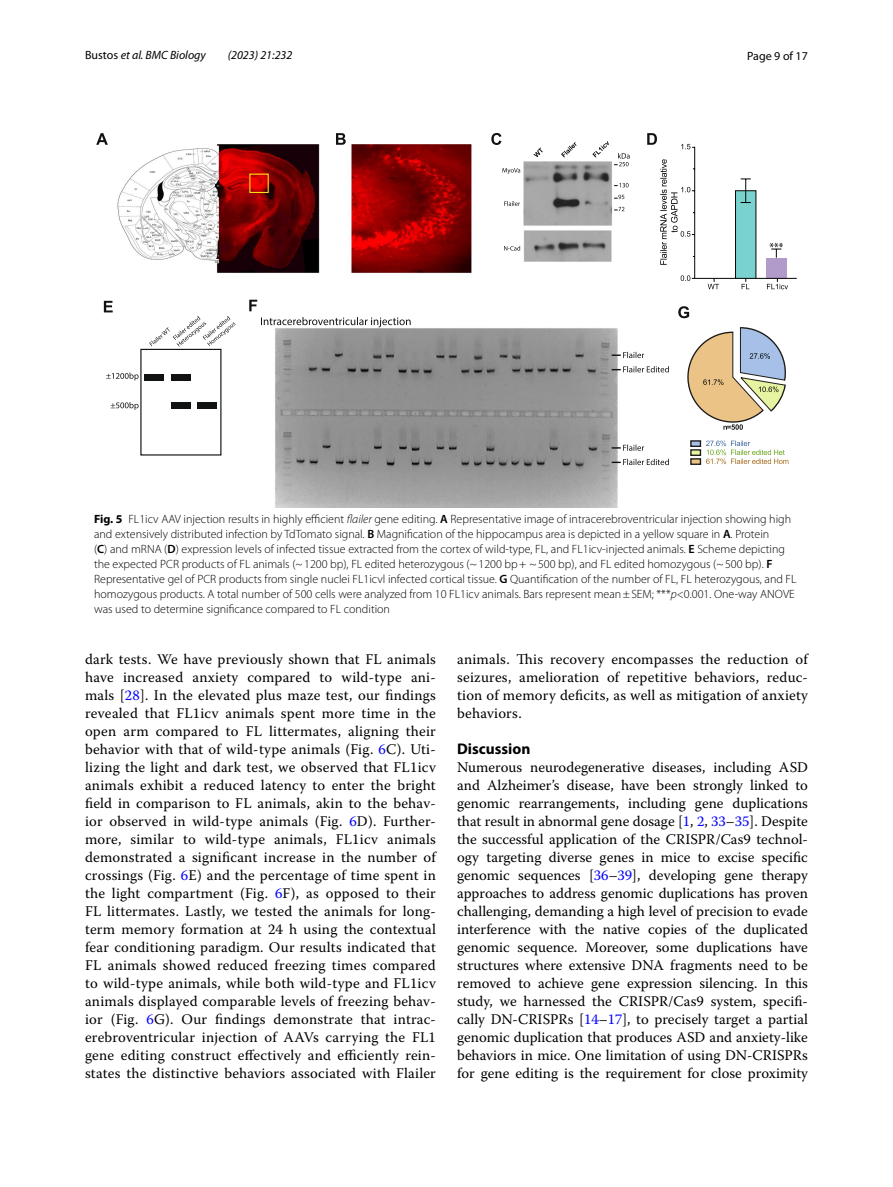
<style>
.page{position:relative;width:893px;height:1187px;background:#fff}
.page>*{position:absolute;margin:0;border:0;box-sizing:border-box;transform-origin:0 0}
.t1{font:700 15.45px "Myriad Pro";color:#000}
.t2{font:14.7px/18px "Warnock Pro";letter-spacing:.015em;color:#000;text-align:justify}
.t3{font:300 12px/15px "Myriad Pro";color:#000}
.t4{font:italic 12px "Myriad Pro";color:#000}
.t5{font:12px "Myriad Pro";color:#000}
.s1{font-style:normal}
.s2{font-weight:700}
.s3{font-style:italic}
.s4{font-weight:600}
.s5{color:#00f}
</style>
<div class="page">
<img style="left:117px;top:145px;width:500px;height:363px">
<svg style="left:249px;top:300px;width:8px;height:11px"></svg>
<svg style="left:261px;top:317px;width:150px;height:10px"></svg>
<svg style="left:612px;top:352px;width:32px;height:6px"></svg>
<svg style="left:612px;top:366px;width:57px;height:6px"></svg>
<svg style="left:612px;top:444px;width:32px;height:7px"></svg>
<svg style="left:612px;top:459px;width:57px;height:6px"></svg>
<div style="left:690px;top:440px;width:11px;height:7px;background:#a6c0e7;border:1px solid #1c1a19"></div>
<div style="left:691px;top:450px;width:9px;height:5px;background:#e6f4a2"></div>
<div style="left:690px;top:449px;width:11px;height:7px;border:1px solid #1c1a19"></div>
<svg style="left:706px;top:440px;width:82px;height:24px"></svg>
<div style="left:690px;top:458px;width:11px;height:7px;background:#ebc387;border:1px solid #1c1a19"></div>
<svg style="left:678px;top:306px;width:11px;height:12px"></svg>
<svg style="left:687px;top:327px;width:99px;height:103px"></svg>
<svg style="left:336px;top:133px;width:10px;height:12px"></svg>
<svg style="left:96px;top:133px;width:12px;height:12px"></svg>
<hr style="left:695px;top:278px;width:102px;height:1px;background:#060705">
<hr style="left:694px;top:147px;width:1px;height:131px;background:#060705">
<svg style="left:681px;top:275px;width:14px;height:6px"></svg>
<svg style="left:681px;top:144px;width:14px;height:5px"></svg>
<svg style="left:708px;top:278px;width:11px;height:11px"></svg>
<svg style="left:766px;top:243px;width:22px;height:46px"></svg>
<svg style="left:660px;top:159px;width:35px;height:106px"></svg>
<svg style="left:647px;top:133px;width:10px;height:12px"></svg>
<svg style="left:491px;top:133px;width:10px;height:12px"></svg>
<svg style="left:614px;top:183px;width:15px;height:4px"></svg>
<svg style="left:614px;top:195px;width:10px;height:4px"></svg>
<svg style="left:614px;top:207px;width:10px;height:4px"></svg>
<svg style="left:502px;top:168px;width:18px;height:6px"></svg>
<svg style="left:504px;top:201px;width:16px;height:5px"></svg>
<svg style="left:561px;top:142px;width:16px;height:15px"></svg>
<svg style="left:592px;top:141px;width:38px;height:25px"></svg>
<svg style="left:533px;top:147px;width:10px;height:10px"></svg>
<svg style="left:504px;top:246px;width:16px;height:4px"></svg>
<div style="left:249px;top:173px;width:20px;height:20px;border:1px solid #fbe115"></div>
<svg style="left:735px;top:178px;width:21px;height:111px"></svg>
<div style="left:144px;top:374px;width:19px;height:6px;background:#111212"></div>
<div style="left:171px;top:374px;width:19px;height:6px;background:#111212"></div>
<div style="left:171px;top:402px;width:19px;height:6px;background:#111212"></div>
<div style="left:198px;top:402px;width:19px;height:6px;background:#111212"></div>
<svg style="left:106px;top:372px;width:33px;height:8px"></svg>
<svg style="left:111px;top:402px;width:28px;height:8px"></svg>
<svg style="left:149px;top:316px;width:87px;height:30px"></svg>
<svg style="left:104px;top:301px;width:9px;height:11px"></svg>
<p class="t4" style="left:85px;top:48px;width:122px"><span class="s1">Bustos</span> et al. BMC Biology</p>
<p class="t4" style="left:228px;top:48px;width:66px">(2023) 21:232</p>
<p class="t5" style="left:747px;top:48px;width:62px">Page 9 of 17</p>
<p class="t3" style="left:94px;top:512px;width:704px"><span class="s2">Fig. 5</span> FL1icv AAV injection results in highly efficient <span class="s3">flailer</span> gene editing. <span class="s4">A</span> Representative image of intracerebroventricular injection showing high and extensively distributed infection by TdTomato signal. <span class="s4">B</span> Magnification of the hippocampus area is depicted in a yellow square in <span class="s4">A</span>. Protein<br>(<span class="s4">C</span>) and mRNA (<span class="s4">D</span>) expression levels of infected tissue extracted from the cortex of wild-type, FL, and FL1icv-injected animals. <span class="s4">E</span> Scheme depicting the expected PCR products of FL animals (~1200 bp), FL edited heterozygous (~1200 bp+ ~500 bp), and FL edited homozygous (~500 bp). <span class="s4">F </span>Representative gel of PCR products from single nuclei FL1icvl infected cortical tissue. <span class="s4">G</span> Quantification of the number of FL, FL heterozygous, and FL homozygous products. A total number of 500 cells were analyzed from 10 FL1icv animals. Bars represent mean±SEM; ***<span class="s3">p</span>&lt;0.001. One-way ANOVE was used to determine significance compared to FL condition</p>
<p class="t2" style="left:85px;top:650px;width:352px">dark tests. We have previously shown that FL animals have increased anxiety compared to wild-type ani&shy;mals [<span class="s5">28</span>]. In the elevated plus maze test, our findings revealed that FL1icv animals spent more time in the open arm compared to FL littermates, aligning their behavior with that of wild-type animals (Fig. <span class="s5">6</span>C). Uti&shy;lizing the light and dark test, we observed that FL1icv animals exhibit a reduced latency to enter the bright field in comparison to FL animals, akin to the behav&shy;ior observed in wild-type animals (Fig. <span class="s5">6</span>D). Further&shy;more, similar to wild-type animals, FL1icv animals demonstrated a significant increase in the number of crossings (Fig. <span class="s5">6</span>E) and the percentage of time spent in the light compartment (Fig. <span class="s5">6</span>F), as opposed to their FL littermates. Lastly, we tested the animals for long&shy;term memory formation at 24 h using the contextual fear conditioning paradigm. Our results indicated that FL animals showed reduced freezing times compared to wild-type animals, while both wild-type and FL1icv animals displayed comparable levels of freezing behav&shy;ior (Fig. <span class="s5">6</span>G). Our findings demonstrate that intrac&shy;erebroventricular injection of AAVs carrying the FL1 gene editing construct effectively and efficiently rein&shy;states the distinctive behaviors associated with Flailer</p>
<p class="t2" style="left:457px;top:650px;width:352px">animals. This recovery encompasses the reduction of seizures, amelioration of repetitive behaviors, reduc&shy;tion of memory deficits, as well as mitigation of anxiety behaviors.</p>
<p class="t1" style="left:457px;top:738px;width:75px">Discussion</p>
<p class="t2" style="left:457px;top:758px;width:352px">Numerous neurodegenerative diseases, including ASD and Alzheimer’s disease, have been strongly linked to genomic rearrangements, including gene duplications that result in abnormal gene dosage [<span class="s5">1</span>, <span class="s5">2</span>, <span class="s5">33</span>–<span class="s5">35</span>]. Despite the successful application of the CRISPR/Cas9 technol&shy;ogy targeting diverse genes in mice to excise specific genomic sequences [<span class="s5">36</span>–<span class="s5">39</span>], developing gene therapy approaches to address genomic duplications has proven challenging, demanding a high level of precision to evade interference with the native copies of the duplicated genomic sequence. Moreover, some duplications have structures where extensive DNA fragments need to be removed to achieve gene expression silencing. In this study, we harnessed the CRISPR/Cas9 system, specifi&shy;cally DN-CRISPRs [<span class="s5">14</span>–<span class="s5">17</span>], to precisely target a partial genomic duplication that produces ASD and anxiety-like behaviors in mice. One limitation of using DN-CRISPRs for gene editing is the requirement for close proximity</p>
</div>
